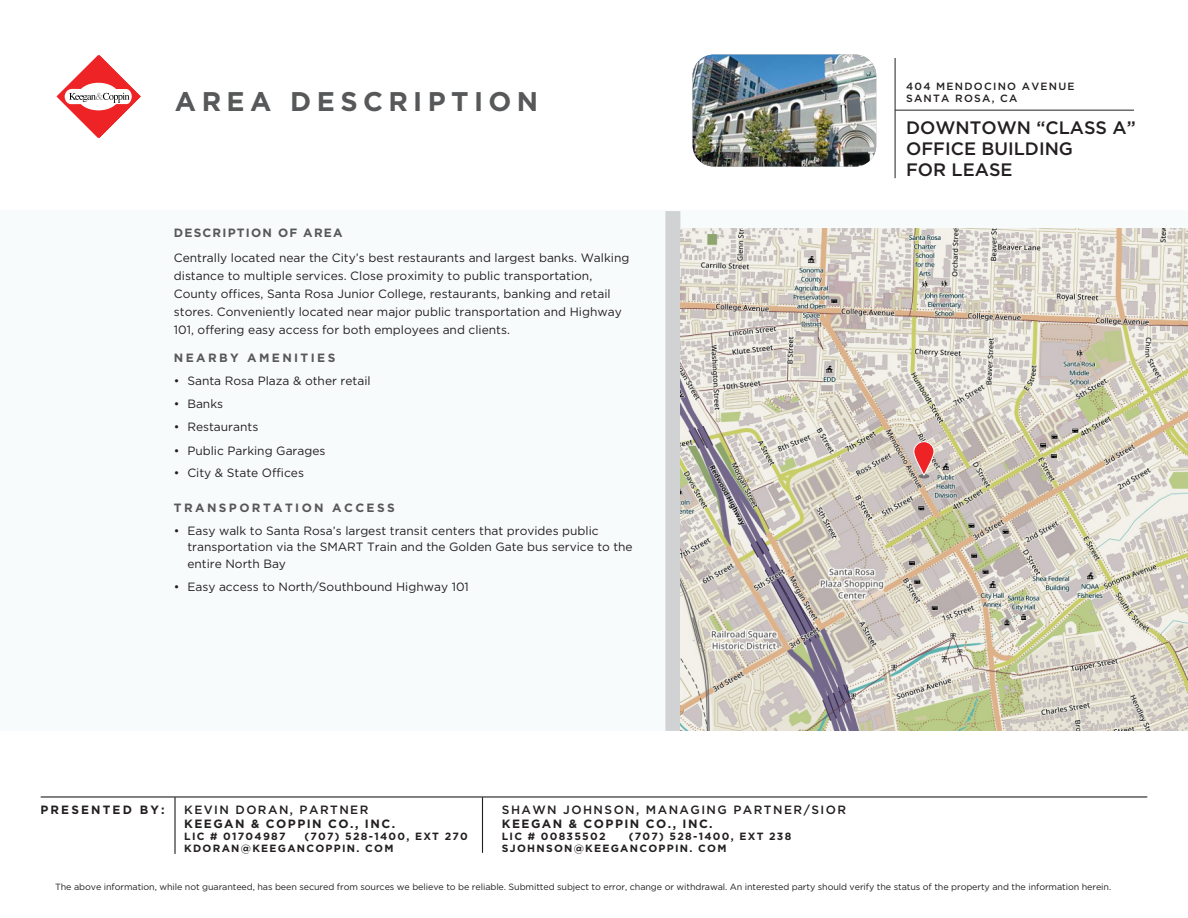
<style>
.page{position:relative;width:1188px;height:918px;background:#fff}
.page>*{position:absolute;margin:0;border:0;box-sizing:border-box;transform-origin:0 0}
.page_title{font:700 27px "Gotham";letter-spacing:.2em;color:#57585a}
.t1{font:500 18px/21px "Gotham";color:#231f20}
.body_text{font:12px/18px "Gotham";color:#231f20}
.t2{font:500 12px "Gotham";letter-spacing:.12em;color:#231f20}
.t3{font:700 12px "Gotham";letter-spacing:.12em;color:#231f20}
.bullet_list{font:700 12px "Gotham";letter-spacing:.2em;color:#57585a}
.bullet_list-2{font:700 12px "Gotham";letter-spacing:.1em;color:#57585a}
.t4{font:700 12px "Gotham";letter-spacing:.18em;color:#231f20}
.t5{font:700 10.5px/12px "Gotham";letter-spacing:.12em;color:#231f20}
.t6{font:500 10.5px/12.6px "Gotham";letter-spacing:.12em;color:#231f20}
.t7{font:9px "Gotham";letter-spacing:-.01em;color:#231f20}
</style>
<div class="page">
<hr style="left:895px;top:110px;width:239px;height:1px;background:#231f20">
<hr style="left:895px;top:58px;width:1px;height:120px;background:#231f20">
<img style="left:693px;top:55px;width:183px;height:112px">
<svg style="left:57px;top:55px;width:84px;height:83px"></svg>
<hr style="left:482px;top:798px;width:1px;height:54px;background:#231f20">
<hr style="left:41px;top:796px;width:1106px;height:2px;background:#231f20">
<hr style="left:174px;top:798px;width:2px;height:56px;background:#231f20">
<div style="left:0;top:211px;width:1188px;height:520px;background:#f8fbfc"></div>
<div style="left:665px;top:211px;width:15px;height:520px;background:#d1d2d4"></div>
<img style="left:680px;top:229px;width:508px;height:502px">
<hr style="left:919px;top:474px;width:10px;height:4px;background:#757174;border-radius:50%">
<svg style="left:914px;top:442px;width:20px;height:33px"></svg>
<div style="left:913px;top:441px;width:21px;height:35px;border:1px solid #fff;border-radius:10px"></div>
<p class="page_title" style="left:175px;top:86px;width:365px">AREA DESCRIPTION</p>
<p class="bullet_list-2" style="left:174px;top:226px;width:170px">DESCRIPTION OF AREA</p>
<p class="body_text" style="left:174px;top:249px;width:457px">Centrally located near the City’s best restaurants and largest banks. Walking distance to multiple services. Close proximity to public transportation, County offices, Santa Rosa Junior College, restaurants, banking and retail stores. Conveniently located near major public transportation and Highway 101, offering easy access for both employees and clients.</p>
<p class="bullet_list" style="left:174px;top:351px;width:163px">NEARBY AMENITIES</p>
<p class="body_text" style="left:174px;top:372px;width:198px">• Santa Rosa Plaza &amp; other retail</p>
<p class="body_text" style="left:174px;top:395px;width:51px">• Banks</p>
<p class="body_text" style="left:174px;top:418px;width:86px">• Restaurants</p>
<p class="body_text" style="left:174px;top:441px;width:153px">• Public Parking Garages</p>
<p class="body_text" style="left:174px;top:464px;width:132px">• City &amp; State Offices</p>
<p class="bullet_list" style="left:174px;top:501px;width:222px">TRANSPORTATION ACCESS</p>
<p class="body_text" style="left:187px;top:522px;width:447px;line-height:16.5px;text-indent:-14px">• Easy walk to Santa Rosa’s largest transit centers that provides public transportation via the SMART Train and the Golden Gate bus service to the entire North Bay</p>
<p class="body_text" style="left:174px;top:578px;width:297px">• Easy access to North/Southbound Highway 101</p>
<p class="t6" style="left:906px;top:79px;width:170px">404 MENDOCINO AVENUE<br>SANTA ROSA, CA</p>
<h2 class="t1" style="left:906px;top:117px;width:231px">DOWNTOWN “CLASS A”<br>OFFICE BUILDING<br>FOR LEASE</h2>
<p class="t4" style="left:40px;top:803px;width:126px">PRESENTED BY:</p>
<p class="t2" style="left:184px;top:803px;width:186px">KEVIN DORAN, PARTNER</p>
<p class="t3" style="left:184px;top:816px;width:212px">KEEGAN &amp; COPPIN CO., INC.</p>
<p class="t5" style="left:184px;top:830px;width:103px">LIC # 01704987</p>
<p class="t5" style="left:184px;top:830px;width:285px;text-indent:120px">(707) 528-1400, EXT 270<br>KDORAN@KEEGANCOPPIN. COM</p>
<p class="t2" style="left:502px;top:803px;width:346px">SHAWN JOHNSON, MANAGING PARTNER/SIOR</p>
<p class="t3" style="left:502px;top:816px;width:212px">KEEGAN &amp; COPPIN CO., INC.</p>
<p class="t5" style="left:502px;top:830px;width:105px">LIC # 00835502</p>
<p class="t5" style="left:502px;top:830px;width:291px;text-indent:127px">(707) 528-1400, EXT 238<br>SJOHNSON@KEEGANCOPPIN. COM</p>
<p class="t7" style="left:55px;top:882px;width:1058px">The above information, while not guaranteed, has been secured from sources we believe to be reliable. Submitted subject to error, change or withdrawal. An interested party should verify the status of the property and the information herein.</p>
</div>
